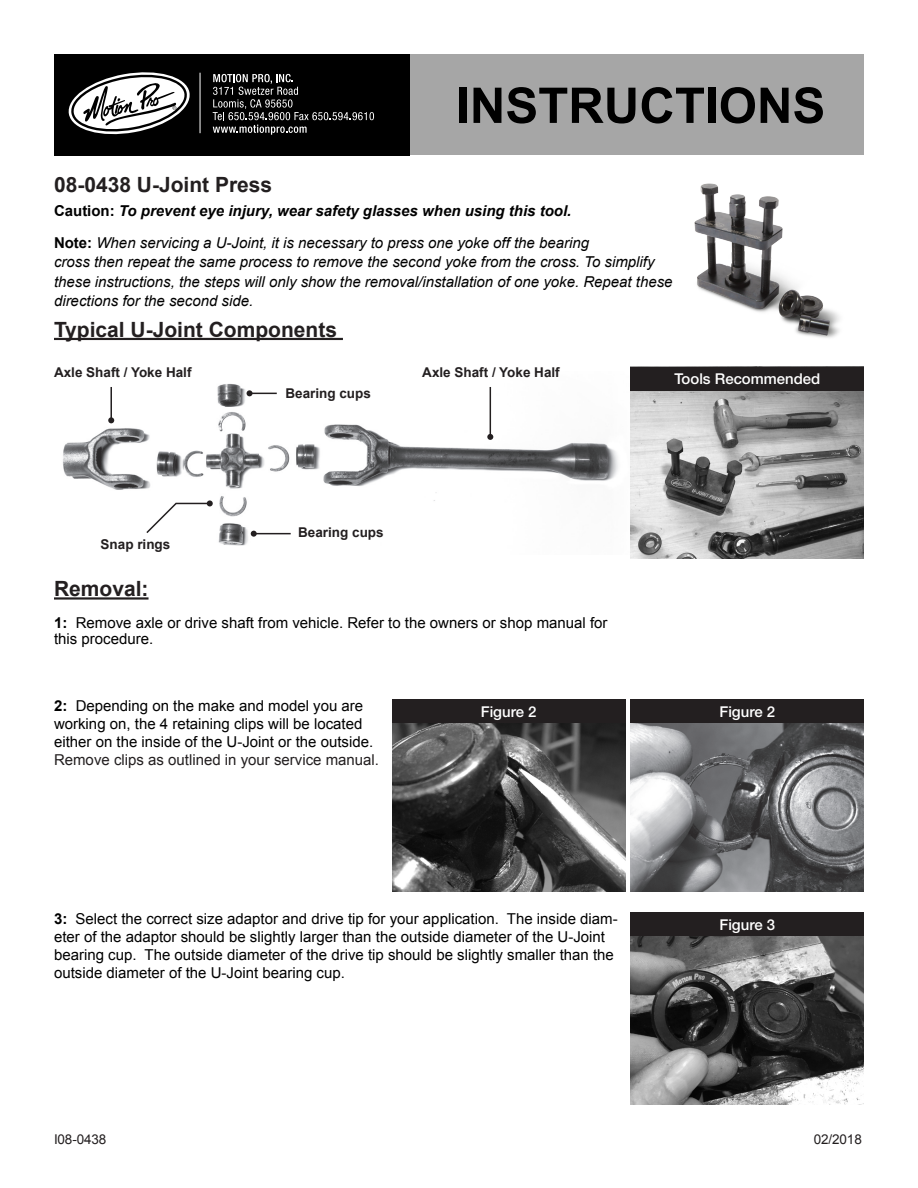
<style>
.page{position:relative;width:918px;height:1188px;background:#fff}
.page>*{position:absolute;margin:0;border:0;box-sizing:border-box;transform-origin:0 0}
.Heading_1{font:700 21px "Arial";color:#231f20}
.t1{font:15px/18px "Arial";color:#000}
.t2{font:italic 15px/19.5px "Arial";color:#000}
.t3{font:italic 700 15px "Arial";color:#000}
.t4{font:500 15px "Helvetica Neue LT Std";color:#fff}
.Heading_1-2{font:700 13.5px "Arial";color:#231f20}
.t5{font:13.5px "Arial";letter-spacing:-.01em;color:#231f20}
.s1{font-style:normal}
.s2{font-weight:700;font-style:normal}
.s3{font-weight:700}
.s4{color:#231f20}
</style>
<div class="page">
<img style="left:63px;top:371px;width:568px;height:183px">
<svg style="left:145px;top:500px;width:68px;height:35px"></svg>
<svg style="left:247px;top:390px;width:30px;height:6px"></svg>
<hr style="left:254px;top:533px;width:37px;height:1px;background:#231f20">
<svg style="left:251px;top:531px;width:6px;height:6px"></svg>
<hr style="left:490px;top:387px;width:1px;height:50px;background:#231f20">
<svg style="left:487px;top:434px;width:6px;height:6px"></svg>
<hr style="left:110px;top:387px;width:2px;height:33px;background:#231f20">
<svg style="left:108px;top:417px;width:6px;height:6px"></svg>
<img style="left:631px;top:936px;width:233px;height:169px">
<div style="left:55px;top:54px;width:809px;height:101px;background:#a6a6a6"></div>
<div style="left:54px;top:54px;width:355px;height:101px;background:#000"></div>
<hr style="left:200px;top:73px;width:1px;height:60px;background:#fff">
<div style="left:460px;top:88px;width:7px;height:35px;background:#000"></div>
<svg style="left:474px;top:88px;width:27px;height:35px"></svg>
<svg style="left:507px;top:87px;width:128px;height:37px"></svg>
<svg style="left:642px;top:87px;width:62px;height:37px"></svg>
<div style="left:708px;top:88px;width:7px;height:35px;background:#000"></div>
<svg style="left:721px;top:87px;width:34px;height:37px"></svg>
<svg style="left:761px;top:87px;width:62px;height:37px"></svg>
<svg style="left:68px;top:72px;width:122px;height:63px"></svg>
<svg style="left:213px;top:74px;width:161px;height:61px"></svg>
<hr style="left:54px;top:338px;width:289px;height:2px;background:#231f20">
<hr style="left:54px;top:597px;width:95px;height:3px;background:#231f20">
<img style="left:631px;top:723px;width:233px;height:169px">
<img style="left:392px;top:723px;width:233px;height:169px">
<img style="left:694px;top:183px;width:146px;height:155px">
<div style="left:392px;top:700px;width:233px;height:23px;background:#231f20"></div>
<div style="left:631px;top:700px;width:233px;height:23px;background:#231f20"></div>
<div style="left:631px;top:913px;width:233px;height:23px;background:#231f20"></div>
<img style="left:631px;top:366px;width:233px;height:193px">
<div style="left:631px;top:367px;width:233px;height:23px;background:#231f20"></div>
<p class="Heading_1" style="left:54px;top:171px;width:220px">08-0438 U-Joint Press</p>
<p class="t3" style="left:54px;top:201px;width:519px"><span class="s1">Caution:</span> To prevent eye injury, wear safety glasses when using this tool.</p>
<p class="t2" style="left:54px;top:233px;width:620px"><span class="s2">Note:</span> When servicing a U-Joint, it is necessary to press one yoke off the bearing<br>cross then repeat the same process to remove the second yoke from the cross. To simplify these instructions, the steps will only show the removal/installation of one yoke. Repeat these directions for the second side.</p>
<p class="Heading_1" style="left:54px;top:315px;width:285px">Typical U-Joint Components</p>
<p class="Heading_1-2" style="left:54px;top:364px;width:139px">Axle Shaft / Yoke Half</p>
<p class="Heading_1-2" style="left:422px;top:364px;width:139px">Axle Shaft / Yoke Half</p>
<p class="Heading_1-2" style="left:101px;top:535px;width:71px">Snap rings</p>
<p class="Heading_1" style="left:54px;top:575px;width:96px">Removal:</p>
<p class="Heading_1-2" style="left:285px;top:384px;width:87px">Bearing cups</p>
<p class="Heading_1-2" style="left:298px;top:524px;width:87px">Bearing cups</p>
<p class="t1" style="left:54px;top:615px;width:555px;line-height:16.2px"><span class="s3">1:</span> Remove axle or drive shaft from vehicle. Refer to the owners or shop manual for this procedure.</p>
<p class="t4" style="left:674px;top:370px;width:147px">Tools Recommended</p>
<p class="t1" style="left:54px;top:697px;width:327px"><span class="s3">2:</span> Depending on the make and model you are working on, the 4 retaining clips will be located either on the inside of the U-Joint or the outside.<br><span class="s4">Remove clips as outlined in your service manual.</span></p>
<p class="t4" style="left:481px;top:702px;width:57px">Figure 2</p>
<p class="t4" style="left:720px;top:702px;width:57px">Figure 2</p>
<p class="t1" style="left:54px;top:910px;width:565px"><span class="s3">3:</span> Select the correct size adaptor and drive tip for your application. The inside diam&shy;eter of the adaptor should be slightly larger than the outside diameter of the U-Joint bearing cup. The outside diameter of the drive tip should be slightly smaller than the outside diameter of the U-Joint bearing cup.</p>
<p class="t4" style="left:720px;top:915px;width:57px">Figure 3</p>
<p class="t5" style="left:54px;top:1130px;width:54px">I08-0438</p>
<p class="t5" style="left:814px;top:1130px;width:49px">02/2018</p>
</div>
